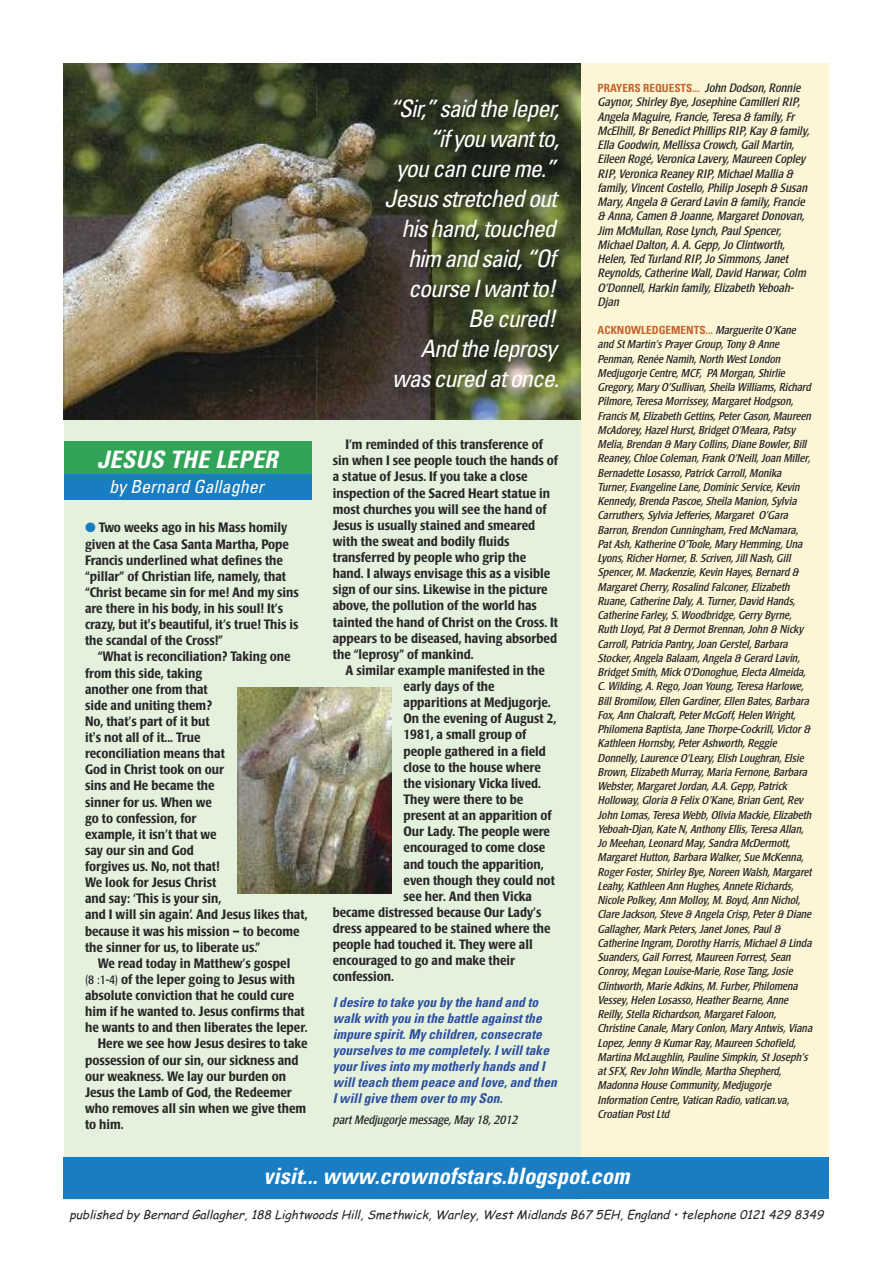
<style>
.page{position:relative;width:893px;height:1263px;background:#fff}
.page>*{position:absolute;margin:0;border:0;box-sizing:border-box;transform-origin:0 0}
.t1{font:italic condensed 24px/30px "Univers";letter-spacing:-.04em;color:#fff;text-align:right}
.t2{font:italic 700 condensed 24px "Univers";letter-spacing:.015em;color:#fff}
.t3{font:italic 700 condensed 22.5px "Univers";letter-spacing:.005em;color:#fff}
.t4{font:italic condensed 18px "Univers";letter-spacing:.005em;color:#fff}
.t5{font:500 condensed 13.5px/16px "Poppl Laudatio";color:#272627}
.t6{font:italic 700 condensed 13.5px/16px "Univers";letter-spacing:.005em;color:#2d4f9f}
.t7{font:italic condensed 12px/14.2px "Poppl Laudatio";color:#272627}
.t8{font:italic 12px "Comic Sans MS";color:#272627}
.t9{font:italic condensed 11.25px/14.2px "Poppl Laudatio";color:#272627}
.t10{font:700 condensed 11.25px "Univers";color:#c5652c}
.s1{color:#187dc3}
.s2{font-weight:400;font-size:12px}
.s3{font-family:"Poppl Laudatio";font-weight:400;font-style:italic;font-size:12px;color:#272627}
.s4{font-family:"Poppl Laudatio";font-weight:400;font-style:italic;color:#272627}
</style>
<div class="page">
<div style="left:580px;top:64px;width:249px;height:1097px;background:#fdf6d6"></div>
<div style="left:64px;top:418px;width:516px;height:781px;background:#e4f1dd"></div>
<img style="left:64px;top:64px;width:517px;height:25px">
<img style="left:64px;top:89px;width:253px;height:330px">
<div style="left:64px;top:1157px;width:765px;height:42px;background:#187dc3"></div>
<div style="left:64px;top:441px;width:247px;height:34px;background:#32a457"></div>
<div style="left:64px;top:474px;width:247px;height:26px;background:#187dc3"></div>
<img style="left:237px;top:687px;width:155px;height:207px">
<img style="left:317px;top:89px;width:264px;height:345px">
<h1 class="t2" style="left:97px;top:450px;width:182px">JESUS THE LEPER</h1>
<h3 class="t4" style="left:109px;top:480px;width:156px">by Bernard Gallagher</h3>
<p class="t5" style="left:85px;top:520px;width:215px"><span class="s1">●</span> Two weeks ago in his Mass homily given at the Casa Santa Martha, Pope Francis underlined what defines the “pillar” of Christian life, namely, that “Christ became sin for me! And my sins are there in his body, in his soul! It’s crazy, but it's beautiful, it’s true! This is the scandal of the Cross!”</p>
<p class="t5" style="left:85px;top:649px;width:224px;text-indent:13px">“What is reconciliation? Taking one from this side, taking<br>another one from that<br>side and uniting them?<br>No, that’s part of it but<br>it's not all of it... True<br>reconciliation means that<br>God in Christ took on our<br>sins and He became the<br>sinner for us. When we<br>go to confession, for<br>example, it isn’t that we<br>say our sin and God<br>forgives us. No, not that!<br>We look for Jesus Christ<br>and say: ‘This is your sin,<br>and I will sin again’. And Jesus likes that, because it was his mission – to become the sinner for us, to liberate us.”</p>
<p class="t5" style="left:98px;top:956px;width:194px">We read today in Matthew’s gospel</p>
<p class="t5" style="left:85px;top:972px;width:211px"><span class="s2">(8 :1-4)</span> of the leper going to Jesus with</p>
<p class="t5" style="left:85px;top:988px;width:211px">absolute conviction that he could cure</p>
<p class="t5" style="left:85px;top:1004px;width:221px">him if he wanted to. Jesus confirms that</p>
<p class="t5" style="left:85px;top:1020px;width:224px">he wants to and then liberates the leper.</p>
<p class="t5" style="left:98px;top:1036px;width:211px">Here we see how Jesus desires to take</p>
<p class="t5" style="left:85px;top:1052px;width:215px">possession of our sin, our sickness and</p>
<p class="t5" style="left:85px;top:1069px;width:203px">our weakness. We lay our burden on</p>
<p class="t5" style="left:85px;top:1085px;width:208px">Jesus the Lamb of God, the Redeemer</p>
<p class="t5" style="left:85px;top:1101px;width:223px">who removes all sin when we give them</p>
<p class="t5" style="left:85px;top:1117px;width:40px">to him.</p>
<h1 class="t1" style="left:384px;top:95px;width:176px">“Sir,” said the leper, “if you want to,<br>you can cure me.”<br>Jesus stretched out his hand, touched him and said, “Of course I want to!<br>Be cured!<br>And the leprosy was cured at once.</h1>
<p class="t5" style="left:333px;top:437px;width:227px;text-indent:13px">I’m reminded of this transference of sin when I see people touch the hands of a statue of Jesus. If you take a close inspection of the Sacred Heart statue in most churches you will see the hand of Jesus is usually stained and smeared with the sweat and bodily fluids transferred by people who grip the hand. I always envisage this as a visible sign of our sins. Likewise in the picture above, the pollution of the world has tainted the hand of Christ on the Cross. It appears to be diseased, having absorbed the “leprosy” of mankind.</p>
<p class="t5" style="left:346px;top:663px;width:201px">A similar example manifested in the</p>
<p class="t5" style="left:403px;top:679px;width:93px">early days of the</p>
<p class="t5" style="left:403px;top:695px;width:149px">apparitions at Medjugorje.</p>
<p class="t5" style="left:403px;top:711px;width:154px">On the evening of August 2,</p>
<p class="t5" style="left:403px;top:727px;width:124px">1981, a small group of</p>
<p class="t5" style="left:403px;top:744px;width:144px">people gathered in a field</p>
<p class="t5" style="left:403px;top:760px;width:139px">close to the house where</p>
<p class="t5" style="left:403px;top:776px;width:139px">the visionary Vicka lived.</p>
<p class="t5" style="left:403px;top:792px;width:121px">They were there to be</p>
<p class="t5" style="left:403px;top:808px;width:150px">present at an apparition of</p>
<p class="t5" style="left:403px;top:824px;width:148px">Our Lady. The people were</p>
<p class="t5" style="left:403px;top:840px;width:143px">encouraged to come close</p>
<p class="t5" style="left:403px;top:856px;width:142px">and touch the apparition,</p>
<p class="t5" style="left:403px;top:873px;width:153px">even though they could not</p>
<p class="t5" style="left:403px;top:889px;width:130px">see her. And then Vicka</p>
<p class="t5" style="left:333px;top:905px;width:210px">became distressed because Our Lady’s</p>
<p class="t5" style="left:333px;top:921px;width:219px">dress appeared to be stained where the</p>
<p class="t5" style="left:333px;top:937px;width:201px">people had touched it. They were all</p>
<p class="t5" style="left:333px;top:953px;width:184px">encouraged to go and make their</p>
<p class="t5" style="left:333px;top:969px;width:63px">confession.</p>
<p class="t6" style="left:333px;top:995px;width:226px">I desire to take you by the hand and to walk with you in the battle against the impure spirit. My children, consecrate yourselves to me completely. I will take your lives into my motherly hands and I will teach them peace and love, and then I will give them over to my Son.</p>
<p class="t7" style="left:333px;top:1114px;width:188px">part Medjugorje message, May 18, 2012</p>
<p class="t10" style="left:598px;top:84px;width:207px">PRAYERS REQUESTS... <span class="s3">JohnDodson,Ronnie</span></p>
<p class="t7" style="left:598px;top:96px;width:216px">Gaynor, Shirley Bye, Josephine Camilleri RIP, Angela Maguire, Francie, Teresa &amp; family, Fr McElhill, Br Benedict Phillips RIP, Kay &amp; family, Ella Goodwin, Mellissa Crowch, Gail Martin, Eileen Rogé, Veronica Lavery, Maureen Copley RIP, Veronica Reaney RIP, Michael Mallia &amp; family, Vincent Costello, Philip Joseph &amp; Susan Mary, Angela &amp; Gerard Lavin &amp; family, Francie &amp; Anna, Camen &amp; Joanne, Margaret Donovan, Jim McMullan, Rose Lynch, Paul Spencer, Michael Dalton, A. A. Gepp, Jo Clintworth, Helen, Ted Turland RIP, Jo Simmons, Janet Reynolds, Catherine Wall, David Harwar, Colm O’Donnell, Harkin family, Elizabeth Yeboah-Djan</p>
<p class="t10" style="left:598px;top:326px;width:202px">ACKNOWLEDGEMENTS... <span class="s4">MargueriteO’Kane</span></p>
<p class="t9" style="left:598px;top:338px;width:218px">and St Martin’s Prayer Group, Tony &amp; Anne Penman, Renée Namih, North West London Medjugorje Centre, MCF, PA Morgan, Shirlie Gregory, Mary O’Sullivan, Sheila Williams, Richard Pilmore, Teresa Morrissey, Margaret Hodgson, Francis M, Elizabeth Gettins, Peter Cason, Maureen McAdorey, Hazel Hurst, Bridget O’Meara, Patsy Melia, Brendan &amp; Mary Collins, Diane Bowler, Bill Reaney, Chloe Coleman, Frank O’Neill, Joan Miller, Bernadette Losasso, Patrick Carroll, Monika Turner, Evangeline Lane, Dominic Service, Kevin Kennedy, Brenda Pascoe, Sheila Manion, Sylvia Carruthers, Sylvia Jefferies, Margaret O’Gara Barron, Brendon Cunningham, Fred McNamara, Pat Ash, Katherine O’Toole, Mary Hemming, Una Lyons, Richer Horner, B. Scriven, Jill Nash, Gill Spencer, M. Mackenzie, Kevin Hayes, Bernard &amp; Margaret Cherry, Rosalind Falconer, Elizabeth Ruane, Catherine Daly, A. Turner, David Hands, Catherine Farley, S. Woodbridge, Gerry Byrne, Ruth Lloyd, Pat &amp; Dermot Brennan, John &amp; Nicky Carroll, Patricia Pantry, Joan Gerstel, Barbara Stocker, Angela Balaam, Angela &amp; Gerard Lavin, Bridget Smith, Mick O’Donoghue, Electa Almeida, C. Wilding, A. Rego, Joan Young, Teresa Harlowe, Bill Bromilow, Ellen Gardiner, Ellen Bates, Barbara Fox, Ann Chalcraft, Peter McGoff, Helen Wright, Philomena Baptista, Jane Thorpe-Cockrill, Victor &amp; Kathleen Hornsby, Peter Ashworth, Reggie Donnelly, Laurence O’Leary, Elish Loughran, Elsie Brown, Elizabeth Murray, Maria Fernone, Barbara Webster, Margaret Jordan, A.A. Gepp, Patrick Holloway, Gloria &amp; Felix O’Kane, Brian Gent, Rev John Lomas, Teresa Webb, Olivia Mackie, Elizabeth Yeboah-Djan, Kate N, Anthony Ellis, Teresa Allan, Jo Meehan, Leonard May, Sandra McDermott, Margaret Hutton, Barbara Walker, Sue McKenna, Roger Foster, Shirley Bye, Noreen Walsh, Margaret Leahy, Kathleen Ann Hughes, Annete Richards, Nicole Polkey, Ann Molloy, M. Boyd, Ann Nichol, Clare Jackson, Steve &amp; Angela Crisp, Peter &amp; Diane Gallagher, Mark Peters, Janet Jones, Paul &amp; Catherine Ingram, Dorothy Harris, Michael &amp; Linda Suanders, Gail Forrest, Maureen Forrest, Sean Conroy, Megan Louise-Marie, Rose Tang, Josie Clintworth, Marie Adkins, M. Furber, Philomena Vessey, Helen Losasso, Heather Bearne, Anne Reilly, Stella Richardson, Margaret Faloon, Christine Canale, Mary Conlon, Mary Antwis, Viana Lopez, Jenny &amp; Kumar Ray, Maureen Schofield, Martina McLaughlin, Pauline Simpkin, St Joseph’s at SFX, Rev John Windle, Martha Shepherd, Madonna House Community, Medjugorje Information Centre, Vatican Radio, vatican.va, Croatian Post Ltd</p>
<h2 class="t3" style="left:263px;top:1168px;width:368px">visit... www.crownofstars.blogspot.com</h2>
<p class="t8" style="left:70px;top:1208px;width:759px">published by Bernard Gallagher, 188 Lightwoods Hill, Smethwick, Warley, West Midlands B67 5EH, England • telephone 0121 429 8349</p>
</div>
